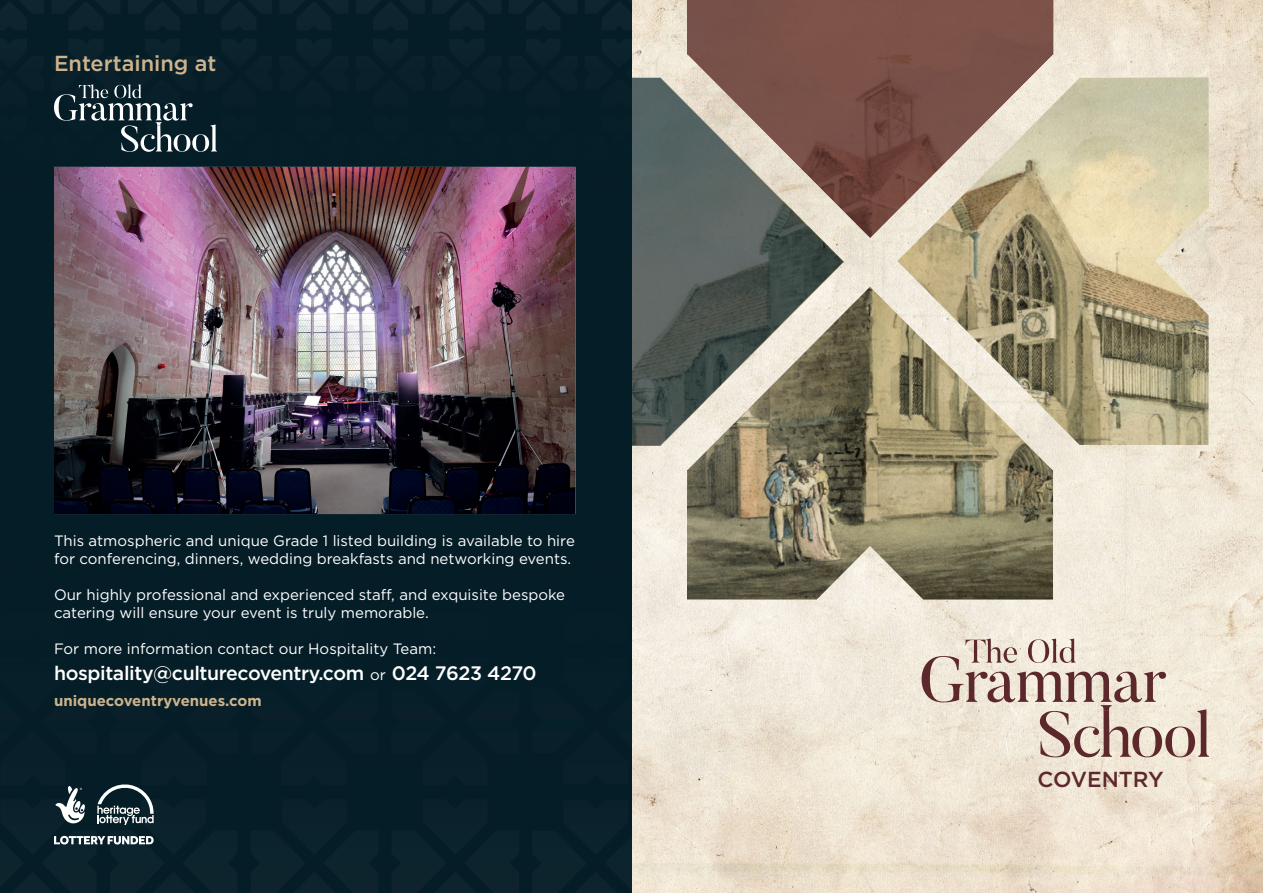
<style>
.page{position:relative;width:1263px;height:893px;background:#fff}
.page>*{position:absolute;margin:0;border:0;box-sizing:border-box;transform-origin:0 0}
.t1{font:500 21.75px "Gotham";color:#ceb48c}
.t2{font:500 21.75px "Gotham";color:#5d282b}
.t3{font:500 19.5px "Gotham";letter-spacing:-.02em;color:#fff}
.t4{font:15px/18px "Gotham";color:#fff}
.t5{font:700 15px "Gotham";color:#ceb48c}
.s1{font-weight:400;font-size:15px}
</style>
<div class="page">
<img style="left:631px;top:0;width:632px;height:893px">
<img style="left:738px;top:143px;width:85px;height:66px">
<img style="left:687px;top:287px;width:366px;height:313px">
<img style="left:897px;top:77px;width:312px;height:368px">
<img style="left:965px;top:143px;width:43px;height:3px">
<img style="left:917px;top:191px;width:45px;height:1px">
<img style="left:687px;top:0;width:366px;height:143px">
<img style="left:775px;top:142px;width:190px;height:49px">
<img style="left:823px;top:190px;width:94px;height:48px">
<img style="left:631px;top:446px;width:30px;height:1px">
<img style="left:631px;top:78px;width:107px;height:368px">
<img style="left:737px;top:155px;width:53px;height:213px">
<img style="left:790px;top:209px;width:53px;height:106px">
<div style="left:0;top:0;width:631px;height:893px;background:#002029"></div>
<img style="left:54px;top:167px;width:521px;height:347px">
<svg style="left:54px;top:84px;width:163px;height:68px"></svg>
<svg style="left:921px;top:639px;width:288px;height:118px;background:#d8c9bc"></svg>
<svg style="left:54px;top:836px;width:100px;height:8px"></svg>
<svg style="left:56px;top:786px;width:29px;height:37px"></svg>
<svg style="left:97px;top:784px;width:57px;height:41px"></svg>
<h1 class="t1" style="left:54px;top:49px;width:164px">Entertaining at</h1>
<p class="t4" style="left:54px;top:531px;width:522px">This atmospheric and unique Grade 1 listed building is available to hire for conferencing, dinners, wedding breakfasts and networking events.</p>
<p class="t4" style="left:54px;top:585px;width:513px">Our highly professional and experienced staff, and exquisite bespoke catering will ensure your event is truly memorable.</p>
<p class="t4" style="left:54px;top:639px;width:384px">For more information contact our Hospitality Team:</p>
<h2 class="t3" style="left:54px;top:661px;width:484px">hospitality@culturecoventry.com <span class="s1">or</span> 024 7623 4270</h2>
<p class="t5" style="left:54px;top:691px;width:209px">uniquecoventryvenues.com</p>
<h1 class="t2" style="left:1037px;top:765px;width:128px">COVENTRY</h1>
</div>
